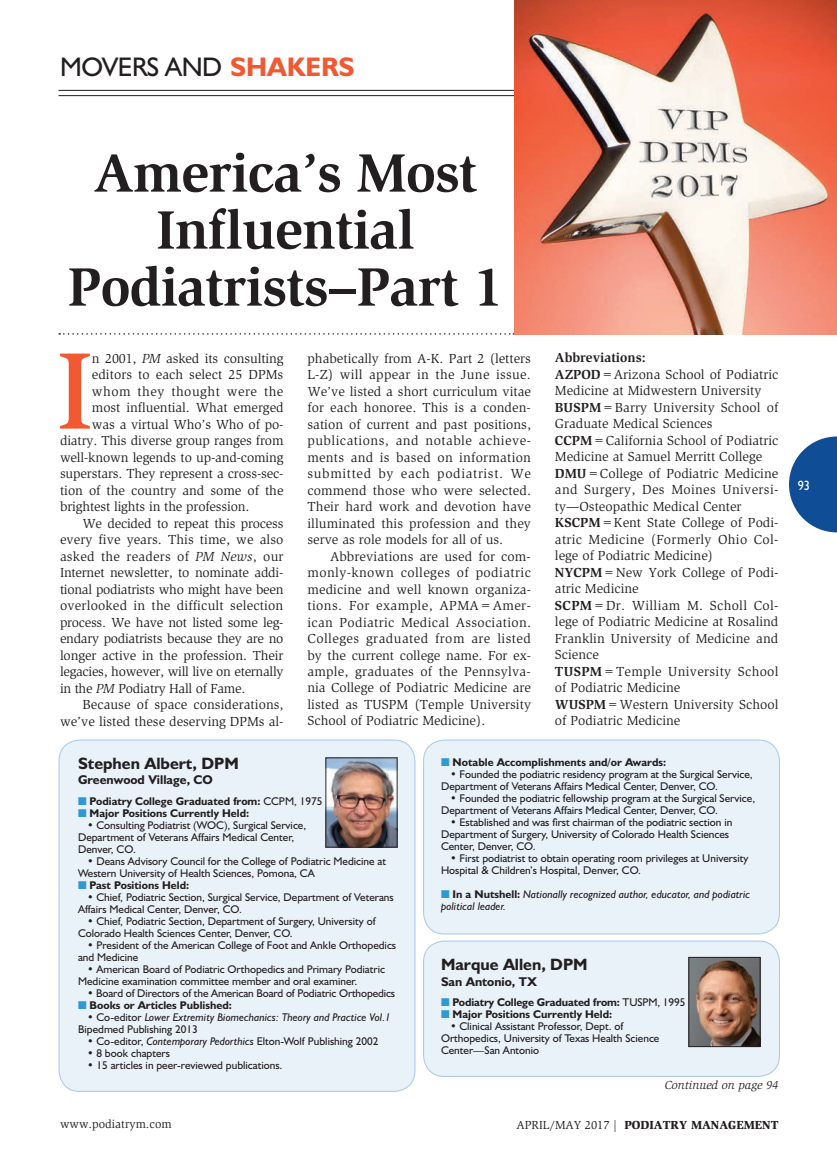
<style>
.page{position:relative;width:837px;height:1161px;background:#fff}
.page>*{position:absolute;margin:0;border:0;box-sizing:border-box;transform-origin:0 0}
.t1{font:500 112.05px "Slimbach";color:#f05932}
.t2{font:700 55.5px/57px "Slimbach";letter-spacing:-.015em;color:#231f20;text-align:center}
.t3{font:27px "Humanist 521 BT";letter-spacing:-.015em;color:#231f20}
.t4{font:700 16.5px "Humanist 521 BT";color:#231f20}
.t5{font:13.5px/16.5px "Slimbach";color:#231f20;text-align:justify}
.t6{font:13.5px "Slimbach";letter-spacing:-.02em;color:#231f20}
.t7{font:13.5px "Slimbach";letter-spacing:.035em;color:#231f20}
.t8{font:13.5px "Humanist 521 BT";color:#fff;scale:.9 1}
.t9{font:700 12.75px "Humanist 521 BT";color:#231f20}
.t10{font:900 12px "Slimbach";color:#231f20}
.t11{font:12px "Slimbach";color:#231f20}
.t12{font:italic 12px "Slimbach";color:#231f20}
.t13{font:11.25px/12px "Humanist 521 BT";color:#231f20}
.t14{font:700 11.25px "Humanist 521 BT";color:#231f20}
.t15{font:italic 11.25px/12px "Humanist 521 BT";color:#231f20}
.s1{font-weight:700;color:#f05932}
.s2{font-style:italic}
.s3{font-weight:700}
.s4{color:#3098d4}
.s5{font-weight:400}
.s6{font-style:normal}
.s7{font-weight:700;font-style:normal}
</style>
<div class="page">
<svg style="left:789px;top:436px;width:48px;height:96px"></svg>
<svg style="left:59px;top:333px;width:455px;height:2px"></svg>
<div style="left:59px;top:740px;width:356px;height:351px;background:#eaf2f9;border-radius:21px"></div>
<div style="left:58px;top:740px;width:358px;height:352px;border:1px solid #b0cdea;border-radius:21px"></div>
<img style="left:328px;top:760px;width:68px;height:86px">
<div style="left:326px;top:758px;width:72px;height:90px;border:1px solid #231f20"></div>
<div style="left:424px;top:740px;width:355px;height:194px;background:#eaf2f9;border-radius:21px"></div>
<div style="left:423px;top:740px;width:357px;height:194px;border:1px solid #b0cdea;border-radius:21px"></div>
<div style="left:424px;top:941px;width:355px;height:135px;background:#eaf2f9;border-radius:21px"></div>
<div style="left:423px;top:940px;width:357px;height:137px;border:1px solid #b0cdea;border-radius:21px"></div>
<hr style="left:58px;top:90px;width:519px;height:1px;background:#231f20">
<hr style="left:58px;top:95px;width:519px;height:1px;background:#231f20">
<img style="left:690px;top:959px;width:68px;height:86px">
<div style="left:688px;top:957px;width:72px;height:90px;border:1px solid #231f20"></div>
<img style="left:514px;top:0;width:323px;height:334px">
<h3 class="t3" style="left:60px;top:50px;width:296px">MOVERS AND <span class="s1">SHAKERS</span></h3>
<h2 class="t2" style="left:68px;top:144px;width:437px">America’s Most<br>Influential<br>Podiatrists–Part 1</h2>
<h1 class="t1" style="left:56px;top:324px;width:39px">I</h1>
<p class="t5" style="left:92px;top:350px;width:193px">n 2001, <span class="s2">PM</span> asked its consulting</p>
<p class="t5" style="left:92px;top:366px;width:193px">editors to each select 25 DPMs</p>
<p class="t7" style="left:92px;top:383px;width:193px">whom they thought were the</p>
<p class="t5" style="left:92px;top:399px;width:193px">most influential. What emerged</p>
<p class="t5" style="left:92px;top:416px;width:193px">was a virtual Who’s Who of po-</p>
<p class="t5" style="left:60px;top:432px;width:225px">diatry. This diverse group ranges from</p>
<p class="t5" style="left:60px;top:449px;width:225px">well-known legends to up-and-coming</p>
<p class="t5" style="left:60px;top:465px;width:225px">superstars. They represent a cross-sec-</p>
<p class="t5" style="left:60px;top:482px;width:225px">tion of the country and some of the</p>
<p class="t5" style="left:60px;top:498px;width:191px">brightest lights in the profession.</p>
<p class="t6" style="left:83px;top:515px;width:203px">We decided to repeat this process</p>
<p class="t5" style="left:60px;top:531px;width:225px">every five years. This time, we also</p>
<p class="t5" style="left:60px;top:548px;width:225px">asked the readers of <span class="s2">PM News</span>, our</p>
<p class="t5" style="left:60px;top:564px;width:225px">Internet newsletter, to nominate addi-</p>
<p class="t6" style="left:60px;top:581px;width:225px">tional podiatrists who might have been</p>
<p class="t5" style="left:60px;top:597px;width:225px">overlooked in the difficult selection</p>
<p class="t6" style="left:60px;top:614px;width:225px">process. We have not listed some leg-</p>
<p class="t6" style="left:60px;top:631px;width:225px">endary podiatrists because they are no</p>
<p class="t5" style="left:60px;top:647px;width:225px">longer active in the profession. Their</p>
<p class="t6" style="left:60px;top:664px;width:225px">legacies, however, will live on eternally</p>
<p class="t6" style="left:60px;top:680px;width:187px">in the <span class="s2">PM</span> Podiatry Hall of Fame.</p>
<p class="t5" style="left:83px;top:696px;width:203px">Because of space considerations,</p>
<p class="t5" style="left:60px;top:713px;width:225px">we’ve listed these deserving DPMs al-</p>
<p class="t5" style="left:307px;top:350px;width:225px">phabetically from A-K. Part 2 (letters L-Z) will appear in the June issue.<br>We’ve listed a short curriculum vitae for each honoree. This is a conden&shy;sation of current and past positions, publications, and notable achieve&shy;ments and is based on information submitted by each podiatrist. We commend those who were selected.<br>Their hard work and devotion have illuminated this profession and they serve as role models for all of us.</p>
<p class="t5" style="left:307px;top:548px;width:225px;text-indent:23px">Abbreviations are used for com&shy;monly-known colleges of podiatric medicine and well known organiza&shy;tions. For example, APMA=Amer&shy;ican Podiatric Medical Association.<br>Colleges graduated from are listed by the current college name. For ex&shy;ample, graduates of the Pennsylva&shy;nia College of Podiatric Medicine are listed as TUSPM (Temple University School of Podiatric Medicine).</p>
<p class="t5" style="left:555px;top:350px;width:225px;text-align:left"><span class="s3">Abbreviations:<br>AZPOD</span>=Arizona School of Podiatric<br>Medicine at Midwestern University<br><span class="s3">BUSPM</span>=Barry University School of<br>Graduate Medical Sciences<br><span class="s3">CCPM</span>=California School of Podiatric<br>Medicine at Samuel Merritt College<br><span class="s3">DMU</span>=College of Podiatric Medicine and Surgery, Des Moines Universi&shy;ty—Osteopathic Medical Center<br><span class="s3">KSCPM</span>=Kent State College of Podi&shy;atric Medicine (Formerly Ohio Col&shy;lege of Podiatric Medicine)<br><span class="s3">NYCPM</span>=New York College of Podi&shy;atric Medicine<br><span class="s3">SCPM</span>=Dr. William M. Scholl Col&shy;lege of Podiatric Medicine at Rosalind<br>Franklin University of Medicine and<br>Science<br><span class="s3">TUSPM</span>=Temple University School of Podiatric Medicine<br><span class="s3">WUSPM</span>=Western University School of Podiatric Medicine</p>
<p class="t4" style="left:78px;top:753px;width:162px">Stephen Albert, DPM</p>
<p class="t9" style="left:78px;top:772px;width:136px">Greenwood Village, CO</p>
<p class="t14" style="left:78px;top:794px;width:246px"><span class="s4">■</span> Podiatry College Graduated from: <span class="s5">CCPM, 1975</span></p>
<p class="t14" style="left:78px;top:806px;width:173px"><span class="s4">■</span> Major Positions Currently Held:</p>
<p class="t13" style="left:78px;top:819px;width:230px;text-indent:9px">• Consulting Podiatrist (WOC), Surgical Service,<br>Department of Veterans Affairs Medical Center,<br>Denver, CO.</p>
<p class="t13" style="left:78px;top:855px;width:310px;text-indent:9px">• Deans Advisory Council for the College of Podiatric Medicine at<br>Western University of Health Sciences, Pomona, CA</p>
<p class="t14" style="left:78px;top:878px;width:113px"><span class="s4">■</span> Past Positions Held:</p>
<p class="t13" style="left:78px;top:891px;width:317px;text-indent:9px">• Chief, Podiatric Section, Surgical Service, Department of Veterans<br>Affairs Medical Center, Denver, CO.</p>
<p class="t13" style="left:78px;top:915px;width:299px;text-indent:9px">• Chief, Podiatric Section, Department of Surgery, University of<br>Colorado Health Sciences Center, Denver, CO.</p>
<p class="t13" style="left:78px;top:939px;width:320px;text-indent:9px">• President of the American College of Foot and Ankle Orthopedics and Medicine</p>
<p class="t13" style="left:78px;top:963px;width:309px;text-indent:9px">• American Board of Podiatric Orthopedics and Primary Podiatric<br>Medicine examination committee member and oral examiner.</p>
<p class="t13" style="left:87px;top:987px;width:310px">• Board of Directors of the American Board of Podiatric Orthopedics</p>
<p class="t14" style="left:78px;top:998px;width:155px"><span class="s4">■</span> Books or Articles Published:</p>
<p class="t15" style="left:78px;top:1011px;width:314px;text-indent:9px"><span class="s6">• Co-editor</span> Lower Extremity Biomechanics: Theory and Practice Vol.1<br><span class="s6">Bipedmed Publishing 2013</span></p>
<p class="t13" style="left:87px;top:1035px;width:293px">• Co-editor, <span class="s2">Contemporary Pedorthics</span> Elton-Wolf Publishing 2002</p>
<p class="t13" style="left:87px;top:1047px;width:84px">• 8 book chapters</p>
<p class="t13" style="left:87px;top:1059px;width:197px">• 15 articles in peer-reviewed publications.</p>
<p class="t14" style="left:441px;top:755px;width:227px"><span class="s4">■</span> Notable Accomplishments and/or Awards:</p>
<p class="t13" style="left:441px;top:768px;width:313px;text-indent:9px">• Founded the podiatric residency program at the Surgical Service,<br>Department of Veterans Affairs Medical Center, Denver, CO.</p>
<p class="t13" style="left:441px;top:792px;width:316px;text-indent:9px">• Founded the podiatric fellowship program at the Surgical Service,<br>Department of Veterans Affairs Medical Center, Denver, CO.</p>
<p class="t13" style="left:441px;top:816px;width:293px;text-indent:9px">• Established and was first chairman of the podiatric section in<br>Department of Surgery, University of Colorado Health Sciences<br>Center, Denver, CO.</p>
<p class="t13" style="left:441px;top:852px;width:309px;text-indent:9px">• First podiatrist to obtain operating room privileges at University<br>Hospital &amp; Children’s Hospital, Denver, CO.</p>
<p class="t15" style="left:441px;top:888px;width:311px"><span class="s4">■</span> <span class="s7">In a Nutshell:</span> Nationally recognized author, educator, and podiatric political leader.</p>
<p class="t4" style="left:441px;top:954px;width:148px">Marque Allen, DPM</p>
<p class="t9" style="left:441px;top:974px;width:98px">San Antonio, TX</p>
<p class="t14" style="left:441px;top:995px;width:246px"><span class="s4">■</span> Podiatry College Graduated from: <span class="s5">TUSPM, 1995</span></p>
<p class="t14" style="left:441px;top:1007px;width:173px"><span class="s4">■</span> Major Positions Currently Held:</p>
<p class="t13" style="left:441px;top:1020px;width:220px;text-indent:9px">• Clinical Assistant Professor, Dept. of<br>Orthopedics, University of Texas Health Science<br>Center—San Antonio</p>
<p class="t12" style="left:665px;top:1078px;width:115px">Continued on page 94</p>
<p class="t11" style="left:60px;top:1117px;width:113px">www.podiatrym.com</p>
<p class="t10" style="left:516px;top:1117px;width:264px"><span class="s5">APRIL/MAY 2017 |</span> PODIATRY MANAGEMENT</p>
<p class="t8" style="left:798px;top:477px;width:15px">93</p>
</div>
